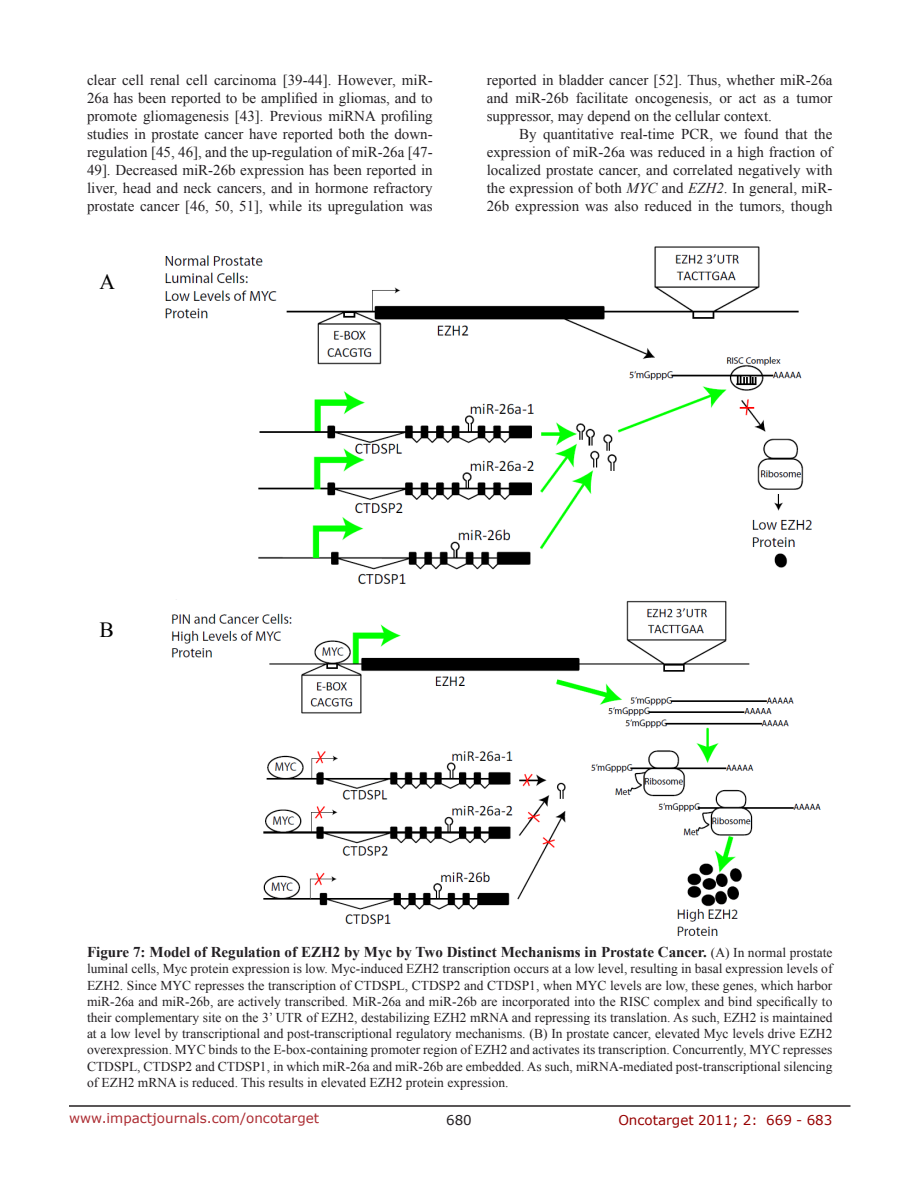
<style>
.page{position:relative;width:918px;height:1188px;background:#fff}
.page>*{position:absolute;margin:0;border:0;box-sizing:border-box;transform-origin:0 0}
.t1{font:21.6px "Times New Roman";color:#000}
.BodyText{font:15px/18px "Times New Roman";color:#221f22;text-align:justify}
.FigureText{font:700 15px "Times New Roman";color:#221f22}
.FigureText-2{font:13.5px/16.2px "Times New Roman";color:#221f22;text-align:justify}
.t2{font:13.5px "Verdana";color:#ac2b31}
.t3{font:13.5px "Verdana";color:#970000}
.t4{font:13.5px "Verdana";color:#221f22}
.s1{font-style:italic}
.s2{font-weight:400;font-size:13.5px}
</style>
<div class="page">
<hr style="left:69px;top:1105px;width:781px;height:2px;background:#231f20">
<img style="left:165px;top:246px;width:647px;height:339px">
<img style="left:171px;top:600px;width:650px;height:336px">
<p class="BodyText" style="left:87px;top:71px;width:347px">clear cell renal cell carcinoma [39-44]. However, miR-26a has been reported to be amplified in gliomas, and to promote gliomagenesis [43]. Previous miRNA profiling studies in prostate cancer have reported both the down&shy;regulation [45, 46], and the up-regulation of miR-26a [47- 49]. Decreased miR-26b expression has been reported in liver, head and neck cancers, and in hormone refractory prostate cancer [46, 50, 51], while its upregulation was</p>
<p class="BodyText" style="left:487px;top:71px;width:347px">reported in bladder cancer [52]. Thus, whether miR-26a and miR-26b facilitate oncogenesis, or act as a tumor suppressor, may depend on the cellular context.</p>
<p class="BodyText" style="left:487px;top:125px;width:347px;text-indent:32px">By quantitative real-time PCR, we found that the expression of miR-26a was reduced in a high fraction of localized prostate cancer, and correlated negatively with the expression of both <span class="s1">MYC</span> and <span class="s1">EZH2</span>. In general, miR-26b expression was also reduced in the tumors, though</p>
<p class="t1" style="left:99px;top:268px;width:17px">A</p>
<p class="t1" style="left:99px;top:615px;width:16px">B</p>
<p class="FigureText" style="left:87px;top:942px;width:747px">Figure 7: Model of Regulation of EZH2 by Myc by Two Distinct Mechanisms in Prostate Cancer. <span class="s2">(A) In normal prostate</span></p>
<p class="FigureText-2" style="left:87px;top:961px;width:747px">luminal cells, Myc protein expression is low. Myc-induced EZH2 transcription occurs at a low level, resulting in basal expression levels of EZH2. Since MYC represses the transcription of CTDSPL, CTDSP2 and CTDSP1, when MYC levels are low, these genes, which harbor miR-26a and miR-26b, are actively transcribed. MiR-26a and miR-26b are incorporated into the RISC complex and bind specifically to their complementary site on the 3’ UTR of EZH2, destabilizing EZH2 mRNA and repressing its translation. As such, EZH2 is maintained at a low level by transcriptional and post-transcriptional regulatory mechanisms. (B) In prostate cancer, elevated Myc levels drive EZH2 overexpression. MYC binds to the E-box-containing promoter region of EZH2 and activates its transcription. Concurrently, MYC represses CTDSPL, CTDSP2 and CTDSP1, in which miR-26a and miR-26b are embedded. As such, miRNA-mediated post-transcriptional silencing of EZH2 mRNA is reduced. This results in elevated EZH2 protein expression.</p>
<p class="t2" style="left:69px;top:1109px;width:252px">www.impactjournals.com/oncotarget</p>
<p class="t4" style="left:446px;top:1111px;width:27px">680</p>
<p class="t3" style="left:618px;top:1111px;width:216px">Oncotarget 2011; 2: 669 - 683</p>
</div>
